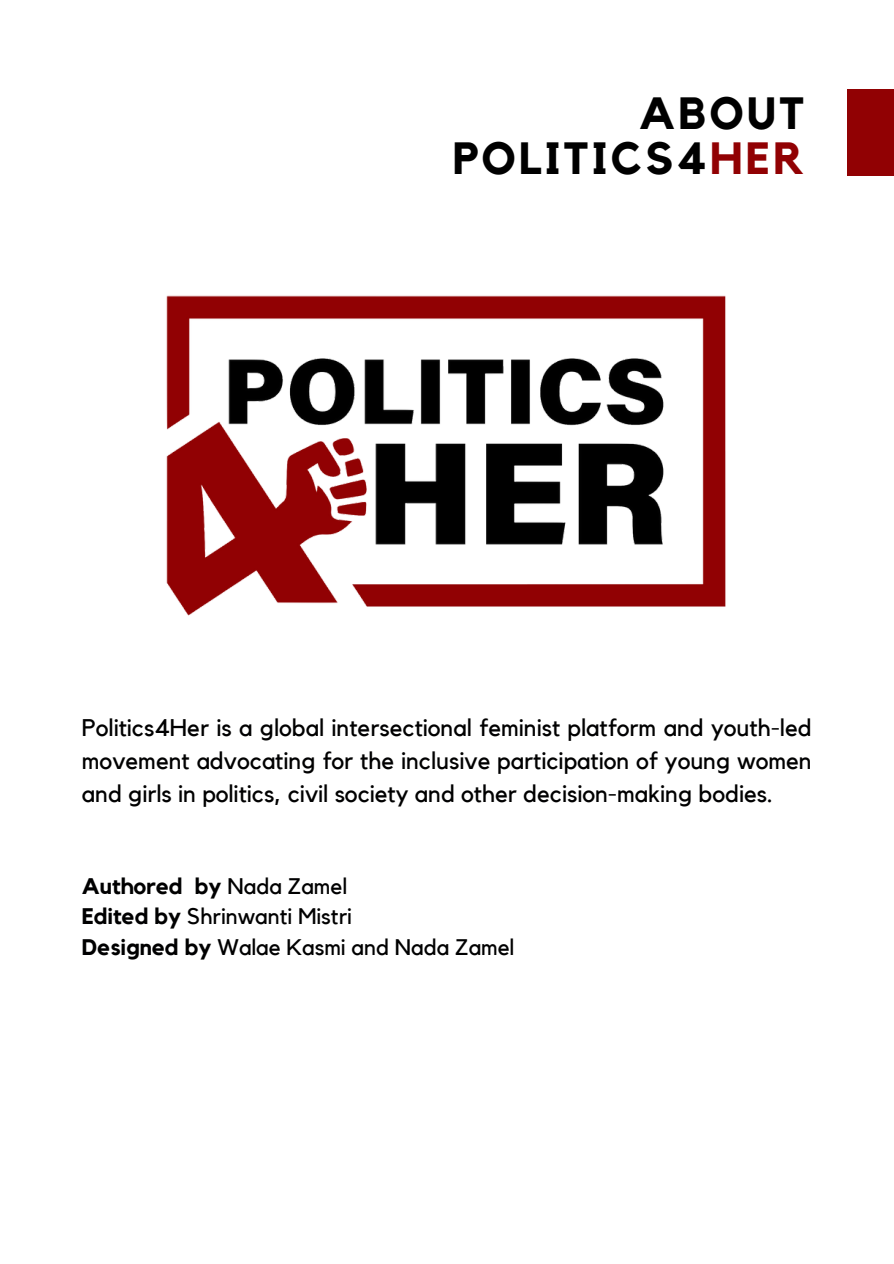
<style>
.page{position:relative;width:894px;height:1264px;background:#fff}
.page>*{position:absolute;margin:0;border:0;box-sizing:border-box;transform-origin:0 0}
.t1{font:700 45px/45px "Kollektif";letter-spacing:.07em;color:#000;text-align:right}
.t2{font:24px/32.7px "Kollektif";color:#000001;text-align:justify}
.t3{font:22.5px/30.3px "Kollektif";color:#000001}
.s1{color:#910103}
.s2{font-weight:700}
</style>
<div class="page">
<div style="left:847px;top:89px;width:46px;height:87px;background:#910103"></div>
<img style="left:166px;top:295px;width:560px;height:321px">
<h1 class="t1" style="left:452px;top:93px;width:353px">ABOUT<br>POLITICS4<span class="s1">HER</span></h1>
<p class="t2" style="left:82px;top:712px;width:731px">Politics4Her is a global intersectional feminist platform and youth-led movement advocating for the inclusive participation of young women and girls in politics, civil society and other decision-making bodies.</p>
<p class="t3" style="left:82px;top:871px;width:434px"><span class="s2">Authored by</span> Nada Zamel<br><span class="s2">Edited by</span> Shrinwanti Mistri<br><span class="s2">Designed by</span> Walae Kasmi and Nada Zamel</p>
</div>
